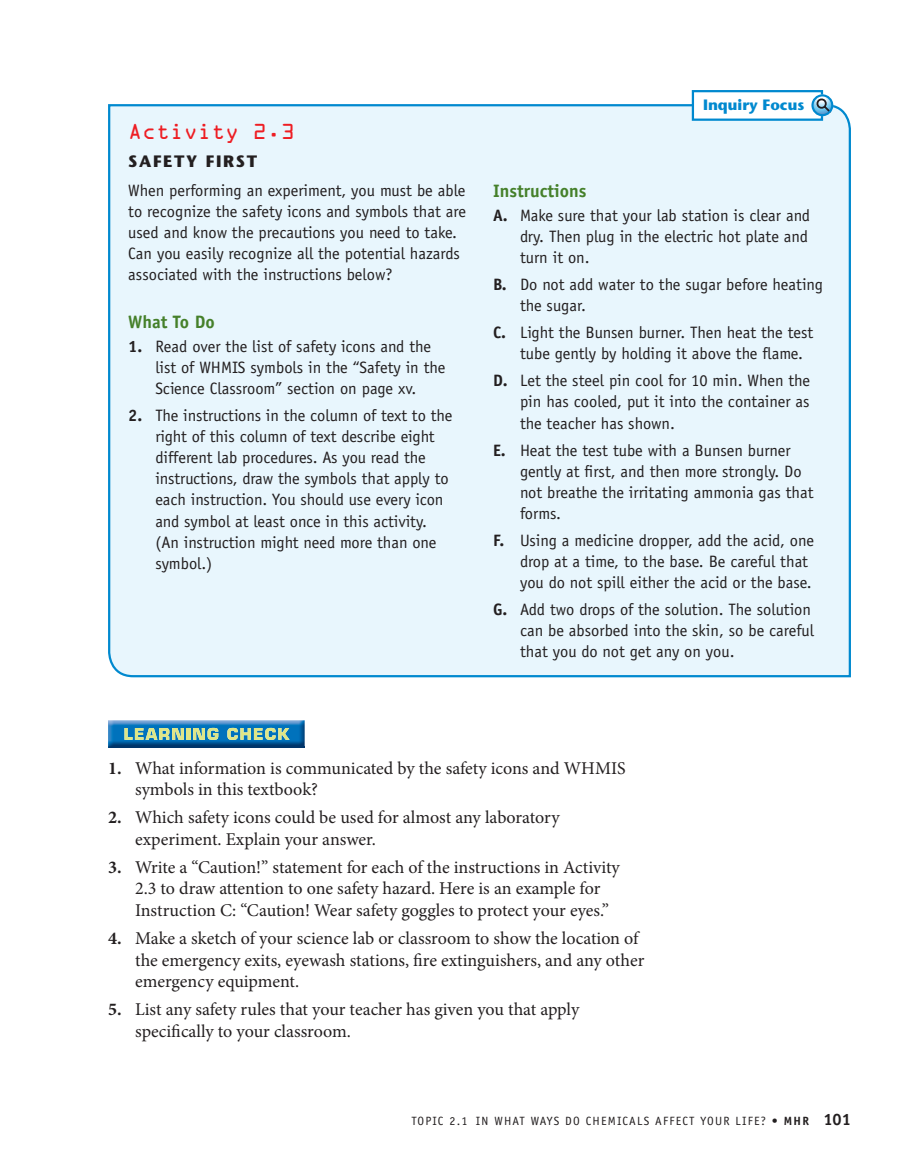
<style>
.page{position:relative;width:905px;height:1175px;background:#fff}
.page>*{position:absolute;margin:0;border:0;box-sizing:border-box;transform-origin:0 0}
.t1{font:19.5px "OCRA";letter-spacing:-.01em;color:#ee1d23}
.t2{font:18px/21.8px "Minion Pro";color:#231f20}
.t3{font:700 18px "Officina Sans";color:#45802a}
.t4{font:16.5px/21px "Officina Sans";color:#231f20}
.t5{font:700 16.5px "Stone Sans";letter-spacing:.1em;color:#231f20}
.t6{font:700 15px "Stone Sans";color:#0089cf}
.t7{font:12px "Officina Sans";letter-spacing:.1em;color:#231f20}
.s1{font-weight:700}
.s2{font-weight:700;font-size:16.5px}
</style>
<div class="page">
<img style="left:108px;top:720px;width:197px;height:27px">
<svg style="left:227px;top:728px;width:62px;height:12px"></svg>
<svg style="left:124px;top:728px;width:94px;height:12px"></svg>
<div style="left:108px;top:103px;width:743px;height:575px;background:#e8f6fd"></div>
<div style="left:693px;top:91px;width:129px;height:29px;background:#fff"></div>
<div style="left:691px;top:90px;width:132px;height:31px;border:2px solid #0089cf"></div>
<svg style="left:814px;top:96px;width:19px;height:19px"></svg>
<div style="left:811px;top:94px;width:22px;height:22px;border:2px solid #0089cf;border-radius:50%"></div>
<p class="t1" style="left:128px;top:125px;width:168px">Activity 2.3</p>
<p class="t5" style="left:128px;top:155px;width:130px">SAFETY FIRST</p>
<p class="t4" style="left:128px;top:181px;width:339px">When performing an experiment, you must be able to recognize the safety icons and symbols that are used and know the precautions you need to take.<br>Can you easily recognize all the potential hazards associated with the instructions below?</p>
<p class="t3" style="left:128px;top:315px;width:88px">What To Do</p>
<p class="t4" style="left:155px;top:338px;width:292px;text-indent:-27px"><span class="s1">1.</span> Read over the list of safety icons and the list of WHMIS symbols in the “Safety in the<br>Science Classroom” section on page xv.</p>
<p class="t4" style="left:155px;top:407px;width:298px;text-indent:-27px"><span class="s1">2.</span> The instructions in the column of text to the right of this column of text describe eight different lab procedures. As you read the instructions, draw the symbols that apply to each instruction. You should use every icon and symbol at least once in this activity. (An instruction might need more than one symbol.)</p>
<p class="t6" style="left:703px;top:99px;width:103px">Inquiry Focus</p>
<p class="t3" style="left:493px;top:184px;width:95px">Instructions</p>
<p class="t4" style="left:520px;top:207px;width:292px;text-indent:-27px"><span class="s1">A.</span> Make sure that your lab station is clear and dry. Then plug in the electric hot plate and turn it on.</p>
<p class="t4" style="left:520px;top:276px;width:304px;text-indent:-27px"><span class="s1">B.</span> Do not add water to the sugar before heating the sugar.</p>
<p class="t4" style="left:520px;top:324px;width:295px;text-indent:-27px"><span class="s1">C.</span> Light the Bunsen burner. Then heat the test tube gently by holding it above the flame.</p>
<p class="t4" style="left:520px;top:372px;width:292px;text-align:justify;text-indent:-27px"><span class="s1">D.</span> Let the steel pin cool for 10 min. When the pin has cooled, put it into the container as the teacher has shown.</p>
<p class="t4" style="left:520px;top:441px;width:295px;text-indent:-27px"><span class="s1">E.</span> Heat the test tube with a Bunsen burner gently at first, and then more strongly. Do not breathe the irritating ammonia gas that forms.</p>
<p class="t4" style="left:520px;top:531px;width:295px;text-indent:-27px"><span class="s1">F.</span> Using a medicine dropper, add the acid, one drop at a time, to the base. Be careful that you do not spill either the acid or the base.</p>
<p class="t4" style="left:520px;top:600px;width:295px;text-indent:-27px"><span class="s1">G.</span> Add two drops of the solution. The solution can be absorbed into the skin, so be careful that you do not get any on you.</p>
<p class="t2" style="left:135px;top:758px;width:492px;text-indent:-27px"><span class="s1">1.</span> What information is communicated by the safety icons and WHMIS symbols in this textbook?</p>
<p class="t2" style="left:135px;top:808px;width:426px;text-indent:-27px"><span class="s1">2.</span> Which safety icons could be used for almost any laboratory experiment. Explain your answer.</p>
<p class="t2" style="left:135px;top:857px;width:486px;text-indent:-27px"><span class="s1">3.</span> Write a “Caution!” statement for each of the instructions in Activity<br>2.3 to draw attention to one safety hazard. Here is an example for<br>Instruction C: “Caution! Wear safety goggles to protect your eyes.”</p>
<p class="t2" style="left:135px;top:928px;width:511px;text-indent:-27px"><span class="s1">4.</span> Make a sketch of your science lab or classroom to show the location of the emergency exits, eyewash stations, fire extinguishers, and any other emergency equipment.</p>
<p class="t2" style="left:135px;top:1000px;width:445px;text-indent:-27px"><span class="s1">5.</span> List any safety rules that your teacher has given you that apply specifically to your classroom.</p>
<p class="t7" style="left:411px;top:1116px;width:441px">TOPIC 2.1 IN WHAT WAYS DO CHEMICALS AFFECT YOUR LIFE? <span class="s1">• MHR</span> <span class="s2">101</span></p>
</div>
